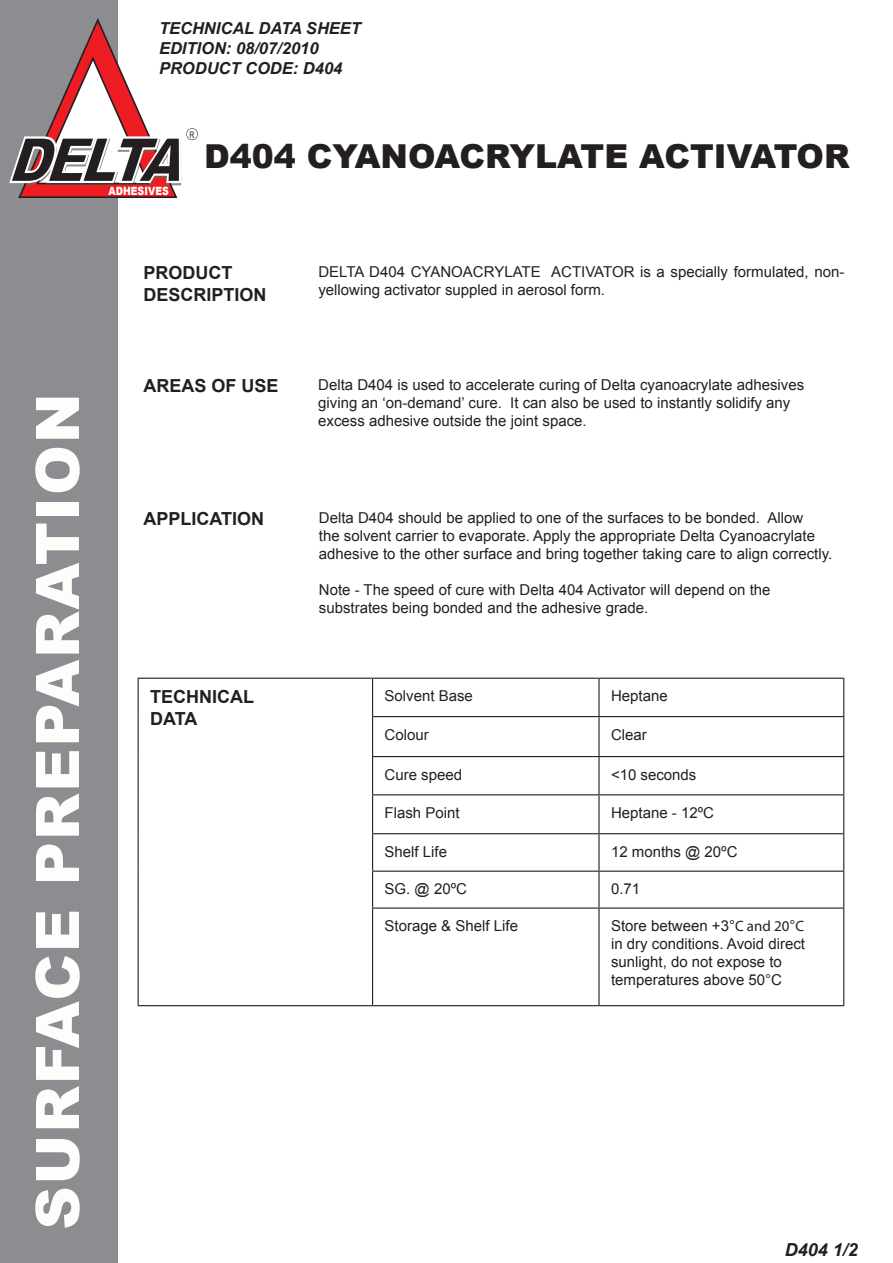
<style>
.page{position:relative;width:893px;height:1263px;background:#fff}
.page>*{position:absolute;margin:0;border:0;box-sizing:border-box;transform-origin:0 0}
.t1{font:italic 900 62.1px "Arial";color:#231f20;scale:.87 1}
.t2{font:900 60px "Arial";letter-spacing:.03em;color:#fefdfc}
.t3{font:900 33px "Arial";color:#231f20}
.t4{font:700 18px "Arial";color:#231f20}
.t5{font:italic 700 18px "Arial";color:#231f20}
.t6{font:italic 700 16.5px "Arial";color:#231f20}
.t7{font:15px/18px "Arial";color:#231f20}
.t8{font:900 11.4px "Arial";letter-spacing:.01em;color:#fff;scale:.82 1}
.t9{font:9px "Arial";color:#231f20;scale:.78 1}
.s1{font-family:"Myriad Pro"}
</style>
<div class="page">
<div style="left:0;top:0;width:117px;height:1263px;background:#8b8d90"></div>
<svg style="left:9px;top:18px;width:189px;height:180px"></svg>
<hr style="left:138px;top:678px;width:235px;height:1px;background:#231f20">
<hr style="left:138px;top:679px;width:1px;height:38px;background:#231f20">
<hr style="left:138px;top:717px;width:1px;height:39px;background:#231f20">
<hr style="left:138px;top:756px;width:1px;height:39px;background:#231f20">
<hr style="left:138px;top:795px;width:1px;height:39px;background:#231f20">
<hr style="left:138px;top:834px;width:1px;height:37px;background:#231f20">
<hr style="left:138px;top:871px;width:1px;height:37px;background:#231f20">
<hr style="left:138px;top:908px;width:1px;height:97px;background:#231f20">
<hr style="left:138px;top:1005px;width:235px;height:1px;background:#231f20">
<hr style="left:373px;top:678px;width:226px;height:1px;background:#231f20">
<hr style="left:372px;top:679px;width:1px;height:37px;background:#231f20">
<hr style="left:599px;top:678px;width:245px;height:1px;background:#231f20">
<hr style="left:598px;top:679px;width:2px;height:37px;background:#231f20">
<hr style="left:843px;top:679px;width:1px;height:37px;background:#231f20">
<hr style="left:372px;top:716px;width:227px;height:1px;background:#231f20">
<hr style="left:372px;top:717px;width:1px;height:39px;background:#231f20">
<hr style="left:599px;top:716px;width:245px;height:1px;background:#231f20">
<hr style="left:598px;top:717px;width:2px;height:39px;background:#231f20">
<hr style="left:843px;top:717px;width:1px;height:39px;background:#231f20">
<hr style="left:372px;top:756px;width:227px;height:1px;background:#231f20">
<hr style="left:372px;top:757px;width:1px;height:37px;background:#231f20">
<hr style="left:599px;top:756px;width:245px;height:1px;background:#231f20">
<hr style="left:598px;top:757px;width:2px;height:37px;background:#231f20">
<hr style="left:843px;top:757px;width:1px;height:37px;background:#231f20">
<hr style="left:372px;top:794px;width:227px;height:1px;background:#231f20">
<hr style="left:372px;top:795px;width:1px;height:38px;background:#231f20">
<hr style="left:599px;top:794px;width:245px;height:1px;background:#231f20">
<hr style="left:598px;top:795px;width:2px;height:38px;background:#231f20">
<hr style="left:843px;top:795px;width:1px;height:38px;background:#231f20">
<hr style="left:372px;top:833px;width:227px;height:1px;background:#231f20">
<hr style="left:372px;top:834px;width:1px;height:36px;background:#231f20">
<hr style="left:599px;top:833px;width:245px;height:1px;background:#231f20">
<hr style="left:598px;top:834px;width:2px;height:36px;background:#231f20">
<hr style="left:843px;top:834px;width:1px;height:36px;background:#231f20">
<hr style="left:372px;top:870px;width:227px;height:2px;background:#231f20">
<hr style="left:372px;top:872px;width:1px;height:35px;background:#231f20">
<hr style="left:599px;top:870px;width:245px;height:2px;background:#231f20">
<hr style="left:598px;top:872px;width:2px;height:35px;background:#231f20">
<hr style="left:843px;top:872px;width:1px;height:35px;background:#231f20">
<hr style="left:372px;top:907px;width:227px;height:2px;background:#231f20">
<hr style="left:372px;top:909px;width:1px;height:96px;background:#231f20">
<hr style="left:599px;top:907px;width:245px;height:2px;background:#231f20">
<hr style="left:598px;top:909px;width:2px;height:96px;background:#231f20">
<hr style="left:843px;top:909px;width:1px;height:96px;background:#231f20">
<hr style="left:373px;top:1005px;width:226px;height:1px;background:#231f20">
<hr style="left:599px;top:1005px;width:245px;height:1px;background:#231f20">
<p class="t6" style="left:159px;top:18px;width:203px">TECHNICAL DATA SHEET</p>
<p class="t6" style="left:159px;top:37px;width:161px">EDITION: 08/07/2010</p>
<p class="t6" style="left:159px;top:57px;width:185px">PRODUCT CODE: D404</p>
<p class="t9" style="left:190px;top:129px;width:8px">R</p>
<h1 class="t1" style="left:6px;top:115px;width:233px">DELTA</h1>
<p class="t8" style="left:108px;top:182px;width:75px">ADHESIVES</p>
<p class="t3" style="left:204px;top:132px;width:647px">D404 CYANOACRYLATE ACTIVATOR</p>
<p class="t2" style="left:14px;top:1230px;width:838px;rotate:-90deg">SURFACE PREPARATION</p>
<p class="t4" style="left:144px;top:261px;width:90px">PRODUCT</p>
<p class="t4" style="left:144px;top:282px;width:125px">DESCRIPTION</p>
<p class="t7" style="left:318px;top:263px;width:528px">DELTA D404 CYANOACRYLATE ACTIVATOR is a specially formulated, non&shy;yellowing activator suppled in aerosol form.</p>
<p class="t4" style="left:144px;top:374px;width:137px">AREAS OF USE</p>
<p class="t7" style="left:318px;top:376px;width:488px">Delta D404 is used to accelerate curing of Delta cyanoacrylate adhesives giving an ‘on-demand’ cure. It can also be used to instantly solidify any excess adhesive outside the joint space.</p>
<p class="t4" style="left:144px;top:507px;width:122px">APPLICATION</p>
<p class="t7" style="left:319px;top:509px;width:515px">Delta D404 should be applied to one of the surfaces to be bonded. Allow<br>the solvent carrier to evaporate. Apply the appropriate Delta Cyanoacrylate adhesive to the other surface and bring together taking care to align correctly.</p>
<p class="t7" style="left:319px;top:581px;width:453px">Note - The speed of cure with Delta 404 Activator will depend on the substrates being bonded and the adhesive grade.</p>
<p class="t4" style="left:150px;top:685px;width:105px">TECHNICAL</p>
<p class="t4" style="left:150px;top:707px;width:49px">DATA</p>
<p class="t7" style="left:385px;top:687px;width:90px">Solvent Base</p>
<p class="t7" style="left:611px;top:687px;width:58px">Heptane</p>
<p class="t7" style="left:385px;top:725px;width:46px">Colour</p>
<p class="t7" style="left:611px;top:725px;width:37px">Clear</p>
<p class="t7" style="left:385px;top:765px;width:79px">Cure speed</p>
<p class="t7" style="left:611px;top:765px;width:87px">&lt;10 seconds</p>
<p class="t7" style="left:385px;top:804px;width:77px">Flash Point</p>
<p class="t7" style="left:611px;top:804px;width:105px">Heptane - 12ºC</p>
<p class="t7" style="left:385px;top:842px;width:64px">Shelf Life</p>
<p class="t7" style="left:611px;top:842px;width:128px">12 months @ 20ºC</p>
<p class="t7" style="left:385px;top:880px;width:84px">SG. @ 20ºC</p>
<p class="t7" style="left:611px;top:880px;width:31px">0.71</p>
<p class="t7" style="left:385px;top:917px;width:135px">Storage &amp; Shelf Life</p>
<p class="t7" style="left:611px;top:917px;width:195px">Store between +3°<span class="s1">C and 20</span>°<span class="s1">C </span>in dry conditions. Avoid direct sunlight, do not expose to temperatures above 50°C</p>
<p class="t5" style="left:785px;top:1237px;width:75px">D404 1/2</p>
</div>
